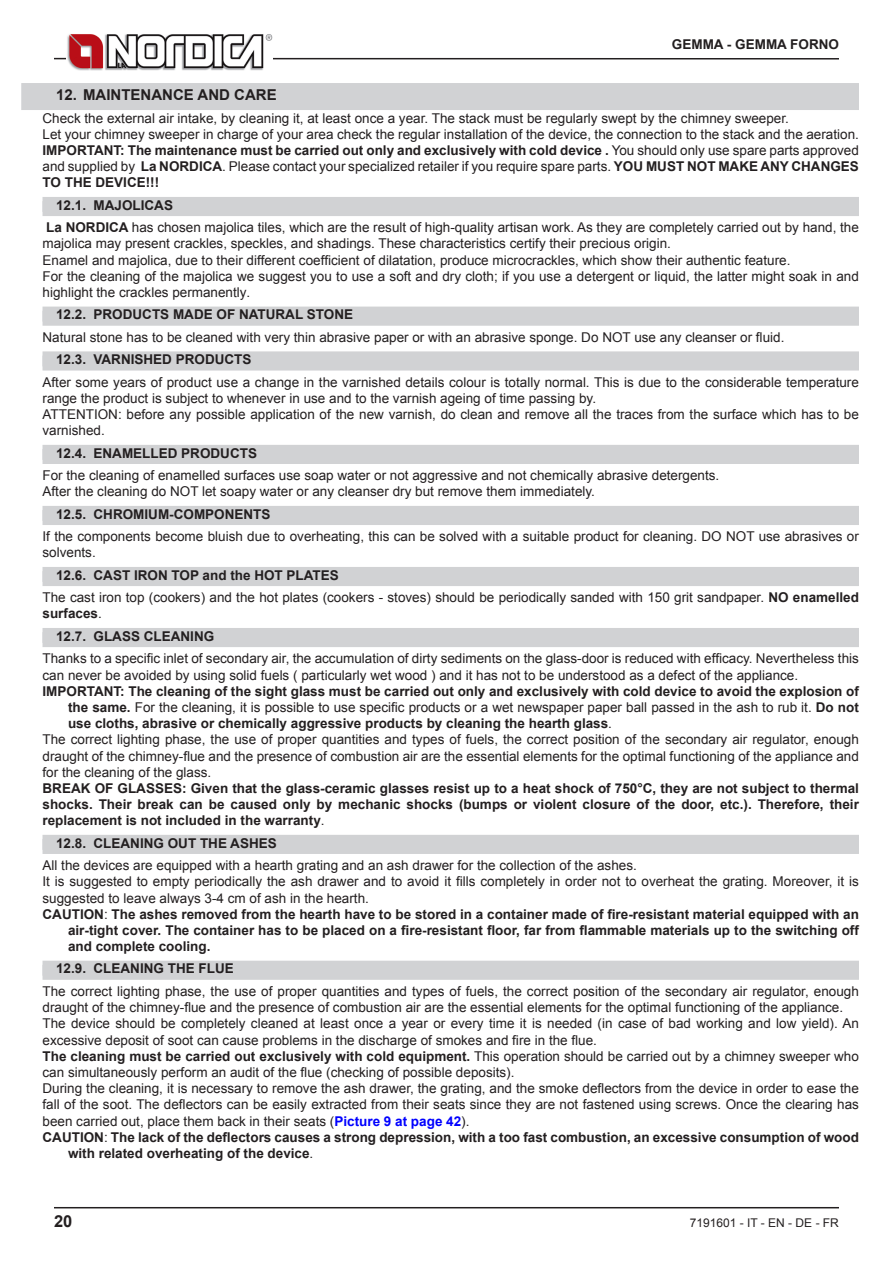
<style>
.page{position:relative;width:893px;height:1263px;background:#fff}
.page>*{position:absolute;margin:0;border:0;box-sizing:border-box;transform-origin:0 0}
.t1{font:700 16.5px "Arial";color:#231f20}
.t2{font:700 15px "Arial";color:#231f20}
.t3{font:13.5px/16.2px "Arial";color:#231f20}
.t4{font:700 13.5px/16.2px "Arial";color:#231f20}
.t5{font:12px "Arial";color:#231f20}
.s1{font-weight:700}
.s2{font-style:inherit}
.s3{font-weight:400}
.s4{font-weight:700;color:#00f}
</style>
<div class="page">
<hr style="left:54px;top:1207px;width:785px;height:1px;background:#231f20">
<hr style="left:54px;top:58px;width:785px;height:2px;background:#231f20">
<img style="left:66px;top:34px;width:206px;height:36px">
<div style="left:21px;top:83px;width:838px;height:27px;background:#d1d2d4"></div>
<div style="left:43px;top:201px;width:816px;height:15px;background:#d1d2d4"></div>
<div style="left:43px;top:197px;width:816px;height:15px;background:#d1d2d4"></div>
<div style="left:43px;top:311px;width:816px;height:15px;background:#d1d2d4"></div>
<div style="left:43px;top:307px;width:816px;height:15px;background:#d1d2d4"></div>
<div style="left:43px;top:356px;width:816px;height:15px;background:#d1d2d4"></div>
<div style="left:43px;top:351px;width:816px;height:15px;background:#d1d2d4"></div>
<div style="left:43px;top:449px;width:816px;height:15px;background:#d1d2d4"></div>
<div style="left:43px;top:445px;width:816px;height:15px;background:#d1d2d4"></div>
<div style="left:43px;top:510px;width:816px;height:15px;background:#d1d2d4"></div>
<div style="left:43px;top:506px;width:816px;height:15px;background:#d1d2d4"></div>
<div style="left:43px;top:571px;width:816px;height:15px;background:#d1d2d4"></div>
<div style="left:43px;top:567px;width:816px;height:15px;background:#d1d2d4"></div>
<div style="left:43px;top:632px;width:816px;height:15px;background:#d1d2d4"></div>
<div style="left:43px;top:628px;width:816px;height:15px;background:#d1d2d4"></div>
<div style="left:43px;top:839px;width:816px;height:15px;background:#d1d2d4"></div>
<div style="left:43px;top:835px;width:816px;height:15px;background:#d1d2d4"></div>
<div style="left:43px;top:965px;width:816px;height:15px;background:#d1d2d4"></div>
<div style="left:43px;top:961px;width:816px;height:15px;background:#d1d2d4"></div>
<p class="t4" style="left:672px;top:36px;width:168px">GEMMA - GEMMA FORNO</p>
<p class="t2" style="left:56px;top:85px;width:222px">12. MAINTENANCE AND CARE</p>
<p class="t3" style="left:43px;top:110px;width:818px">Check the external air intake, by cleaning it, at least once a year. The stack must be regularly swept by the chimney sweeper.<br>Let your chimney sweeper in charge of your area check the regular installation of the device, the connection to the stack and the aeration.<br><span class="s1">IMPORTANT: The maintenance must be carried out only and exclusively with cold device .</span> You should only use spare parts approved and supplied by <span class="s1">La NORDICA</span>. Please contact your specialized retailer if you require spare parts. <span class="s1">YOU MUST NOT MAKE ANY CHANGES TO THE DEVICE!!!</span></p>
<p class="t3" style="left:46px;top:194px;width:814px;line-height:22.5px;text-indent:10px"><span class="s1">12.1. MAJOLICAS<br>La NORDICA</span> has chosen majolica tiles, which are the result of high-quality artisan work. As they are completely carried out by hand, the</p>
<p class="t3" style="left:43px;top:236px;width:818px">majolica may present crackles, speckles, and shadings. These characteristics certify their precious origin.<br>Enamel and majolica, due to their different coefficient of dilatation, produce microcrackles, which show their authentic feature.<br>For the cleaning of the majolica we suggest you to use a soft and dry cloth; if you use a detergent or liquid, the latter might soak in and <span class="s2">highlight the crackles permanently</span>.</p>
<p class="t4" style="left:56px;top:307px;width:298px">12.2. PRODUCTS MADE OF NATURAL STONE</p>
<p class="t3" style="left:43px;top:329px;width:743px">Natural stone has to be cleaned with very thin abrasive paper or with an abrasive sponge. Do NOT use any cleanser or fluid.</p>
<p class="t4" style="left:56px;top:352px;width:197px">12.3. VARNISHED PRODUCTS</p>
<p class="t3" style="left:43px;top:374px;width:818px">After some years of product use a change in the varnished details colour is totally normal. This is due to the considerable temperature range the product is subject to whenever in use and to the varnish ageing of time passing by.<br>ATTENTION: before any possible application of the new varnish, do clean and remove all the traces from the surface which has to be varnished.</p>
<p class="t4" style="left:56px;top:445px;width:202px">12.4. ENAMELLED PRODUCTS</p>
<p class="t3" style="left:43px;top:467px;width:678px">For the cleaning of enamelled surfaces use soap water or not aggressive and not chemically abrasive detergents.<br>After the cleaning do NOT let soapy water or any cleanser dry but remove them immediately.</p>
<p class="t4" style="left:56px;top:506px;width:216px">12.5. CHROMIUM-COMPONENTS</p>
<p class="t3" style="left:43px;top:528px;width:818px">If the components become bluish due to overheating, this can be solved with a suitable product for cleaning. DO NOT use abrasives or solvents.</p>
<p class="t3" style="left:43px;top:564px;width:818px;line-height:22.5px;text-indent:14px"><span class="s1">12.6. CAST IRON TOP and the HOT PLATES<br></span>The cast iron top (cookers) and the hot plates (cookers - stoves) should be periodically sanded with 150 grit sandpaper. <span class="s1">NO enamelled</span></p>
<p class="t4" style="left:56px;top:603px;width:160px;line-height:22.2px;text-indent:-14px">surfaces<span class="s3">.<br></span>12.7. GLASS CLEANING</p>
<p class="t3" style="left:43px;top:651px;width:818px">Thanks to a specific inlet of secondary air, the accumulation of dirty sediments on the glass-door is reduced with efficacy. Nevertheless this can never be avoided by using solid fuels ( particularly wet wood ) and it has not to be understood as a defect of the appliance.</p>
<p class="t4" style="left:43px;top:683px;width:818px">IMPORTANT: The cleaning of the sight glass must be carried out only and exclusively with cold device to avoid the explosion of</p>
<p class="t3" style="left:68px;top:699px;width:792px"><span class="s1">the same.</span> For the cleaning, it is possible to use specific products or a wet newspaper paper ball passed in the ash to rub it. <span class="s1">Do not</span></p>
<p class="t4" style="left:68px;top:716px;width:545px">use cloths, abrasive or chemically aggressive products by cleaning the hearth glass<span class="s3">.</span></p>
<p class="t3" style="left:43px;top:732px;width:818px">The correct lighting phase, the use of proper quantities and types of fuels, the correct position of the secondary air regulator, enough</p>
<p class="t3" style="left:43px;top:748px;width:818px">draught of the chimney-flue and the presence of combustion air are the essential elements for the optimal functioning of the appliance and</p>
<p class="t3" style="left:43px;top:764px;width:170px">for the cleaning of the glass.</p>
<p class="t4" style="left:43px;top:780px;width:818px;text-align:justify">BREAK OF GLASSES: Given that the glass-ceramic glasses resist up to a heat shock of 750°C, they are not subject to thermal shocks. Their break can be caused only by mechanic shocks (bumps or violent closure of the door, etc.). Therefore, their replacement is not included in the warranty<span class="s3">.</span></p>
<p class="t4" style="left:56px;top:835px;width:222px">12.8. CLEANING OUT THE ASHES</p>
<p class="t3" style="left:43px;top:857px;width:596px">All the devices are equipped with a hearth grating and an ash drawer for the collection of the ashes.</p>
<p class="t3" style="left:43px;top:874px;width:818px">It is suggested to empty periodically the ash drawer and to avoid it fills completely in order not to overheat the grating. Moreover, it is</p>
<p class="t3" style="left:43px;top:890px;width:328px">suggested to leave always 3-4 cm of ash in the hearth.</p>
<p class="t4" style="left:43px;top:906px;width:818px">CAUTION<span class="s3">:</span> The ashes removed from the hearth have to be stored in a container made of fire-resistant material equipped with an</p>
<p class="t4" style="left:68px;top:922px;width:792px">air-tight cover. The container has to be placed on a fire-resistant floor, far from flammable materials up to the switching off</p>
<p class="t4" style="left:68px;top:939px;width:144px">and complete cooling.</p>
<p class="t4" style="left:56px;top:961px;width:179px">12.9. CLEANING THE FLUE</p>
<p class="t3" style="left:43px;top:983px;width:818px">The correct lighting phase, the use of proper quantities and types of fuels, the correct position of the secondary air regulator, enough</p>
<p class="t3" style="left:43px;top:999px;width:802px">draught of the chimney-flue and the presence of combustion air are the essential elements for the optimal functioning of the appliance.</p>
<p class="t3" style="left:43px;top:1016px;width:818px">The device should be completely cleaned at least once a year or every time it is needed (in case of bad working and low yield). An</p>
<p class="t3" style="left:43px;top:1032px;width:556px">excessive deposit of soot can cause problems in the discharge of smokes and fire in the flue.</p>
<p class="t4" style="left:43px;top:1048px;width:818px">The cleaning must be carried out exclusively with cold equipment. <span class="s3">This operation should be carried out by a chimney sweeper who</span></p>
<p class="t3" style="left:43px;top:1064px;width:473px">can simultaneously perform an audit of the flue (checking of possible deposits).</p>
<p class="t3" style="left:43px;top:1080px;width:818px">During the cleaning, it is necessary to remove the ash drawer, the grating, and the smoke deflectors from the device in order to ease the</p>
<p class="t3" style="left:43px;top:1097px;width:818px">fall of the soot. The deflectors can be easily extracted from their seats since they are not fastened using screws. Once the clearing has</p>
<p class="t3" style="left:43px;top:1113px;width:428px">been carried out, place them back in their seats (<span class="s4">Picture 9 at page 42</span>).</p>
<p class="t4" style="left:43px;top:1129px;width:818px">CAUTION<span class="s3">:</span> The lack of the deflectors causes a strong depression, with a too fast combustion, an excessive consumption of wood</p>
<p class="t4" style="left:68px;top:1145px;width:247px">with related overheating of the device<span class="s3">.</span></p>
<p class="t1" style="left:54px;top:1210px;width:20px">20</p>
<p class="t5" style="left:690px;top:1215px;width:151px">7191601 - IT - EN - DE - FR</p>
</div>
